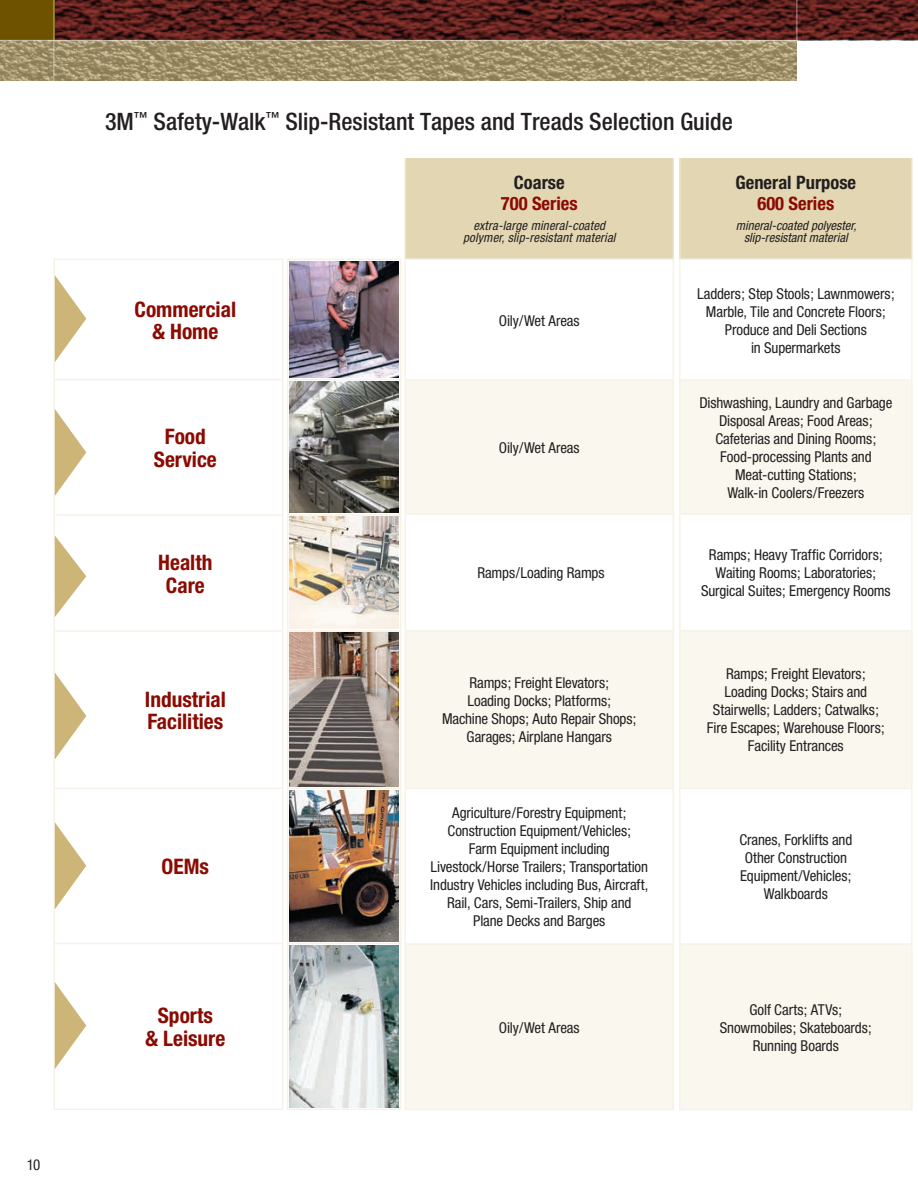
<style>
.page{position:relative;width:918px;height:1188px;background:#fff}
.page>*{position:absolute;margin:0;border:0;box-sizing:border-box;transform-origin:0 0}
.t1{font:500 condensed 24px "Helvetica Neue";color:#231f20}
.t2{font:700 condensed 21.3px/22.8px "Helvetica Neue";color:#8b0a02;text-align:center}
.t3{font:700 condensed 18.6px "Helvetica Neue";color:#231f20}
.t4{font:700 condensed 18.6px "Helvetica Neue";color:#8b0a02}
.t5{font:condensed 15px/18px "Helvetica Neue";letter-spacing:-.01em;color:#231f20;text-align:center}
.t6{font:italic condensed 12.9px/12.8px "Helvetica Neue";letter-spacing:.015em;color:#231f20;text-align:center}
</style>
<div class="page">
<hr style="left:287px;top:258px;width:114px;height:2px;background:#f6f2e6">
<hr style="left:287px;top:260px;width:1px;height:119px;background:#f6f2e6">
<hr style="left:400px;top:260px;width:1px;height:119px;background:#f6f2e6">
<hr style="left:287px;top:379px;width:114px;height:1px;background:#f6f2e6">
<hr style="left:287px;top:380px;width:1px;height:134px;background:#f6f2e6">
<hr style="left:400px;top:380px;width:1px;height:134px;background:#f6f2e6">
<hr style="left:287px;top:514px;width:114px;height:2px;background:#f6f2e6">
<hr style="left:287px;top:516px;width:1px;height:114px;background:#f6f2e6">
<hr style="left:400px;top:516px;width:1px;height:114px;background:#f6f2e6">
<hr style="left:287px;top:630px;width:114px;height:2px;background:#f6f2e6">
<hr style="left:287px;top:632px;width:1px;height:155px;background:#f6f2e6">
<hr style="left:400px;top:632px;width:1px;height:155px;background:#f6f2e6">
<hr style="left:287px;top:787px;width:114px;height:2px;background:#f6f2e6">
<hr style="left:287px;top:789px;width:1px;height:154px;background:#f6f2e6">
<hr style="left:400px;top:789px;width:1px;height:154px;background:#f6f2e6">
<hr style="left:287px;top:943px;width:114px;height:1px;background:#f6f2e6">
<hr style="left:287px;top:944px;width:1px;height:165px;background:#f6f2e6">
<hr style="left:400px;top:944px;width:1px;height:165px;background:#f6f2e6">
<hr style="left:287px;top:1109px;width:114px;height:1px;background:#f6f2e6">
<div style="left:405px;top:158px;width:268px;height:101px;background:#e3d7b3"></div>
<svg style="left:406px;top:381px;width:267px;height:728px;fill:#f9f7ee"></svg>
<hr style="left:405px;top:158px;width:1px;height:100px;background:#eee7cf">
<hr style="left:673px;top:158px;width:1px;height:100px;background:#eee7cf">
<hr style="left:405px;top:258px;width:269px;height:2px;background:#f6f2e6">
<hr style="left:405px;top:260px;width:1px;height:119px;background:#f6f2e6">
<hr style="left:673px;top:260px;width:1px;height:119px;background:#f6f2e6">
<hr style="left:405px;top:515px;width:1px;height:115px;background:#f6f2e6">
<hr style="left:673px;top:515px;width:1px;height:115px;background:#f6f2e6">
<hr style="left:405px;top:789px;width:1px;height:154px;background:#f6f2e6">
<hr style="left:673px;top:789px;width:1px;height:154px;background:#f6f2e6">
<hr style="left:405px;top:945px;width:1px;height:164px;background:#f6f2e6">
<hr style="left:405px;top:943px;width:269px;height:2px;background:#f6f2e6">
<hr style="left:673px;top:945px;width:1px;height:164px;background:#f6f2e6">
<hr style="left:405px;top:1109px;width:269px;height:1px;background:#f6f2e6">
<hr style="left:405px;top:381px;width:1px;height:132px;background:#f6f2e6">
<hr style="left:405px;top:379px;width:269px;height:2px;background:#f6f2e6">
<hr style="left:673px;top:381px;width:1px;height:132px;background:#f6f2e6">
<hr style="left:405px;top:513px;width:269px;height:2px;background:#f6f2e6">
<hr style="left:405px;top:631px;width:1px;height:157px;background:#f6f2e6">
<hr style="left:405px;top:630px;width:269px;height:1px;background:#f6f2e6">
<hr style="left:673px;top:631px;width:1px;height:157px;background:#f6f2e6">
<hr style="left:405px;top:788px;width:269px;height:1px;background:#f6f2e6">
<div style="left:680px;top:158px;width:232px;height:101px;background:#e3d7b3"></div>
<svg style="left:681px;top:381px;width:230px;height:728px;fill:#f9f7ee"></svg>
<hr style="left:679px;top:158px;width:2px;height:100px;background:#eee7cf">
<hr style="left:911px;top:158px;width:2px;height:100px;background:#eee7cf">
<hr style="left:679px;top:258px;width:234px;height:2px;background:#f6f2e6">
<hr style="left:679px;top:260px;width:2px;height:119px;background:#f6f2e6">
<hr style="left:911px;top:260px;width:2px;height:119px;background:#f6f2e6">
<hr style="left:679px;top:515px;width:2px;height:115px;background:#f6f2e6">
<hr style="left:911px;top:515px;width:2px;height:115px;background:#f6f2e6">
<hr style="left:679px;top:789px;width:2px;height:154px;background:#f6f2e6">
<hr style="left:911px;top:789px;width:2px;height:154px;background:#f6f2e6">
<hr style="left:679px;top:381px;width:2px;height:132px;background:#f6f2e6">
<hr style="left:679px;top:379px;width:234px;height:2px;background:#f6f2e6">
<hr style="left:911px;top:381px;width:2px;height:132px;background:#f6f2e6">
<hr style="left:679px;top:513px;width:234px;height:2px;background:#f6f2e6">
<hr style="left:679px;top:631px;width:2px;height:157px;background:#f6f2e6">
<hr style="left:679px;top:630px;width:234px;height:1px;background:#f6f2e6">
<hr style="left:911px;top:631px;width:2px;height:157px;background:#f6f2e6">
<hr style="left:679px;top:788px;width:234px;height:1px;background:#f6f2e6">
<hr style="left:679px;top:945px;width:2px;height:164px;background:#f6f2e6">
<hr style="left:679px;top:943px;width:234px;height:2px;background:#f6f2e6">
<hr style="left:911px;top:945px;width:2px;height:164px;background:#f6f2e6">
<hr style="left:679px;top:1109px;width:234px;height:1px;background:#f6f2e6">
<img style="left:289px;top:790px;width:110px;height:151px">
<img style="left:290px;top:633px;width:109px;height:153px">
<img style="left:289px;top:517px;width:110px;height:112px">
<img style="left:289px;top:945px;width:110px;height:162px">
<img style="left:289px;top:261px;width:110px;height:116px">
<img style="left:289px;top:382px;width:110px;height:131px">
<hr style="left:54px;top:258px;width:230px;height:2px;background:#f6f2e6">
<hr style="left:54px;top:260px;width:1px;height:119px;background:#f6f2e6">
<hr style="left:282px;top:260px;width:1px;height:119px;background:#f6f2e6">
<hr style="left:54px;top:379px;width:230px;height:1px;background:#f6f2e6">
<hr style="left:54px;top:380px;width:1px;height:134px;background:#f6f2e6">
<hr style="left:282px;top:380px;width:1px;height:134px;background:#f6f2e6">
<hr style="left:54px;top:514px;width:230px;height:2px;background:#f6f2e6">
<hr style="left:54px;top:516px;width:1px;height:114px;background:#f6f2e6">
<hr style="left:282px;top:516px;width:1px;height:114px;background:#f6f2e6">
<hr style="left:54px;top:630px;width:230px;height:2px;background:#f6f2e6">
<hr style="left:54px;top:632px;width:1px;height:155px;background:#f6f2e6">
<hr style="left:282px;top:632px;width:1px;height:155px;background:#f6f2e6">
<hr style="left:54px;top:787px;width:230px;height:2px;background:#f6f2e6">
<hr style="left:54px;top:789px;width:1px;height:154px;background:#f6f2e6">
<hr style="left:282px;top:789px;width:1px;height:154px;background:#f6f2e6">
<hr style="left:54px;top:943px;width:230px;height:1px;background:#f6f2e6">
<hr style="left:54px;top:944px;width:1px;height:165px;background:#f6f2e6">
<hr style="left:282px;top:944px;width:1px;height:165px;background:#f6f2e6">
<hr style="left:54px;top:1109px;width:230px;height:1px;background:#f6f2e6">
<svg style="left:55px;top:275px;width:31px;height:87px"></svg>
<svg style="left:55px;top:536px;width:31px;height:81px"></svg>
<svg style="left:55px;top:409px;width:31px;height:87px"></svg>
<svg style="left:55px;top:673px;width:31px;height:86px"></svg>
<svg style="left:55px;top:822px;width:31px;height:87px"></svg>
<svg style="left:55px;top:982px;width:31px;height:87px"></svg>
<img style="left:55px;top:0;width:863px;height:40px">
<svg style="left:0;top:41px;width:797px;height:40px;background:#a2936d"></svg>
<div style="left:0;top:0;width:54px;height:40px;background:#6e5200"></div>
<hr style="left:54px;top:0;width:1px;height:82px;background:#fff">
<hr style="left:796px;top:0;width:1px;height:41px;background:#fff">
<p class="t5" style="left:27px;top:1156px;width:15px">10</p>
<h1 class="t1" style="left:105px;top:107px;width:629px">3M<sup>™</sup> Safety-Walk<sup>™</sup> Slip-Resistant Tapes and Treads Selection Guide</h1>
<h2 class="t2" style="left:135px;top:298px;width:103px;line-height:22px">Commercial &amp; Home</h2>
<h2 class="t2" style="left:154px;top:425px;width:64px">Food<br>Service</h2>
<h2 class="t2" style="left:158px;top:551px;width:56px">Health<br>Care</h2>
<h2 class="t2" style="left:145px;top:687px;width:83px;text-align:left">Industrial<br>Facilities</h2>
<h2 class="t2" style="left:162px;top:855px;width:49px">OEMs</h2>
<h2 class="t2" style="left:145px;top:1004px;width:81px">Sports<br>&amp; Leisure</h2>
<p class="t3" style="left:514px;top:171px;width:52px">Coarse</p>
<p class="t4" style="left:501px;top:192px;width:78px">700 Series</p>
<p class="t6" style="left:463px;top:219px;width:154px">extra-large mineral-coated polymer, slip-resistant material</p>
<p class="t5" style="left:499px;top:311px;width:82px">Oily/Wet Areas</p>
<p class="t5" style="left:499px;top:439px;width:82px">Oily/Wet Areas</p>
<p class="t5" style="left:477px;top:564px;width:129px">Ramps/Loading Ramps</p>
<p class="t5" style="left:442px;top:674px;width:196px">Ramps; Freight Elevators;<br>Loading Docks; Platforms;<br>Machine Shops; Auto Repair Shops;<br>Garages; Airplane Hangars</p>
<p class="t5" style="left:430px;top:804px;width:220px">Agriculture/Forestry Equipment; Construction Equipment/Vehicles;<br>Farm Equipment including Livestock/Horse Trailers; Transportation Industry Vehicles including Bus, Aircraft, Rail, Cars, Semi-Trailers, Ship and Plane Decks and Barges</p>
<p class="t5" style="left:499px;top:1018px;width:82px">Oily/Wet Areas</p>
<p class="t3" style="left:736px;top:171px;width:122px">General Purpose</p>
<p class="t4" style="left:758px;top:192px;width:78px">600 Series</p>
<p class="t6" style="left:736px;top:219px;width:122px">mineral-coated polyester, slip-resistant material</p>
<p class="t5" style="left:697px;top:284px;width:199px">Ladders; Step Stools; Lawnmowers;<br>Marble, Tile and Concrete Floors;<br>Produce and Deli Sections<br>in Supermarkets</p>
<p class="t5" style="left:699px;top:394px;width:195px">Dishwashing, Laundry and Garbage<br>Disposal Areas; Food Areas;<br>Cafeterias and Dining Rooms;<br>Food-processing Plants and<br>Meat-cutting Stations;<br>Walk-in Coolers/Freezers</p>
<p class="t5" style="left:701px;top:546px;width:191px">Ramps; Heavy Traffic Corridors;<br>Waiting Rooms; Laboratories;<br>Surgical Suites; Emergency Rooms</p>
<p class="t5" style="left:707px;top:665px;width:179px">Ramps; Freight Elevators;<br>Loading Docks; Stairs and<br>Stairwells; Ladders; Catwalks;<br>Fire Escapes; Warehouse Floors;<br>Facility Entrances</p>
<p class="t5" style="left:739px;top:831px;width:114px">Cranes, Forklifts and<br>Other Construction<br>Equipment/Vehicles;<br>Walkboards</p>
<p class="t5" style="left:720px;top:1000px;width:153px">Golf Carts; ATVs;<br>Snowmobiles; Skateboards;<br>Running Boards</p>
</div>
